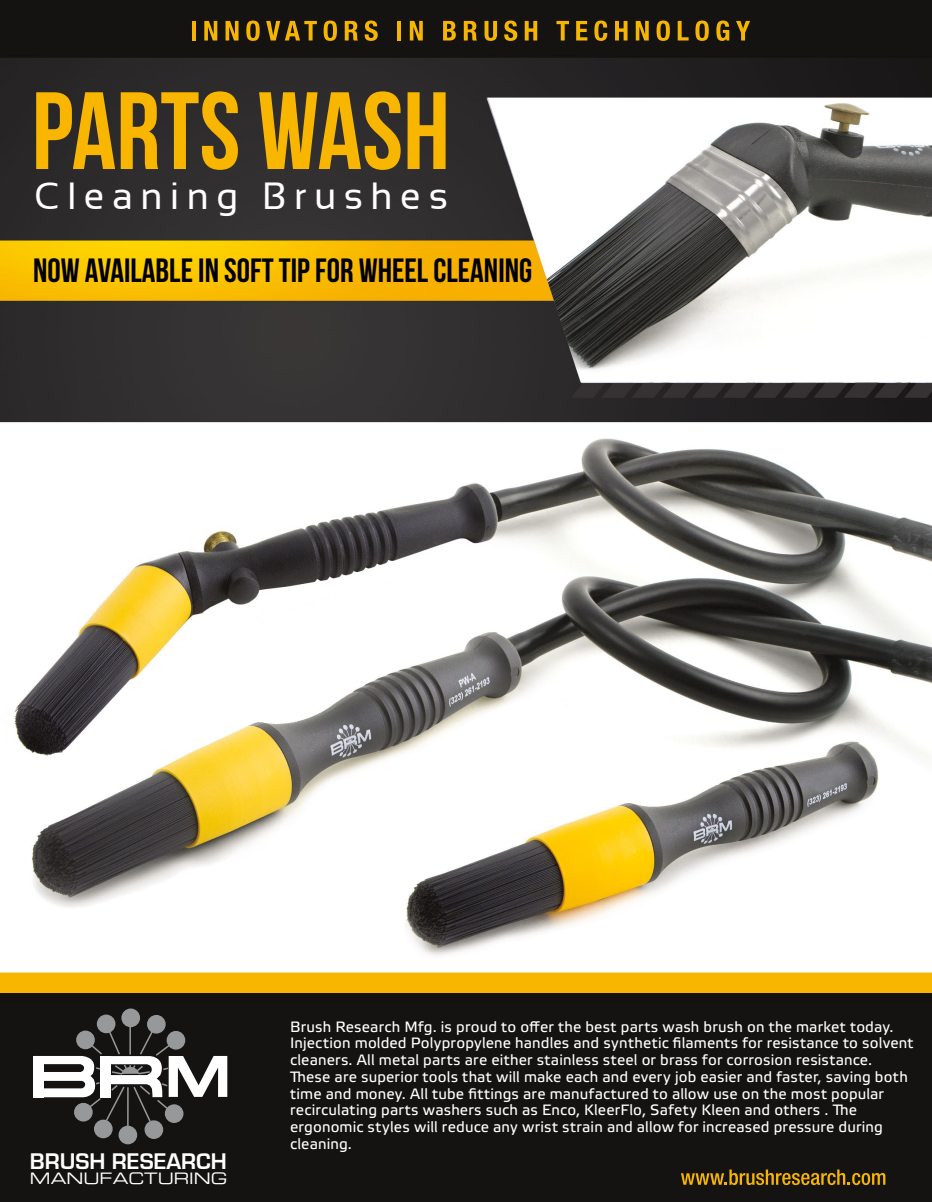
<style>
.page{position:relative;width:932px;height:1202px;background:#fff}
.page>*{position:absolute;margin:0;border:0;box-sizing:border-box;transform-origin:0 0}
.t1{font:109.65px "Bebas Neue";color:#f8b600}
.t2{font:37.65px "Sansation";letter-spacing:.2em;color:#fff}
.t3{font:33.6px "Bebas Neue";color:#000}
.t4{font:23.4px "Eurotype";color:#fff}
.t5{font:15.6px "Eurostile Extended Two";color:#fff}
.t6{font:15px/16.8px "Etelka Text Pro";letter-spacing:.01em;color:#fff}
</style>
<div class="page">
<img style="left:0;top:0;width:932px;height:1202px">
<div style="left:98px;top:1015px;width:17px;height:17px;background:#979899;border-radius:50%"></div>
<div style="left:97px;top:1014px;width:18px;height:19px;border:2px solid #979899;border-radius:50%"></div>
<div style="left:122px;top:1009px;width:17px;height:17px;background:#979899;border-radius:50%"></div>
<div style="left:121px;top:1008px;width:19px;height:19px;border:2px solid #979899;border-radius:50%"></div>
<div style="left:148px;top:1015px;width:17px;height:17px;background:#979899;border-radius:50%"></div>
<div style="left:147px;top:1015px;width:19px;height:18px;border:2px solid #979899;border-radius:50%"></div>
<div style="left:145px;top:1121px;width:17px;height:17px;background:#979899;border-radius:50%"></div>
<div style="left:144px;top:1120px;width:19px;height:19px;border:2px solid #979899;border-radius:50%"></div>
<div style="left:119px;top:1126px;width:17px;height:17px;background:#979899;border-radius:50%"></div>
<div style="left:118px;top:1125px;width:19px;height:19px;border:2px solid #979899;border-radius:50%"></div>
<div style="left:95px;top:1120px;width:17px;height:17px;background:#979899;border-radius:50%"></div>
<div style="left:94px;top:1119px;width:19px;height:19px;border:2px solid #979899;border-radius:50%"></div>
<hr style="left:129px;top:1026px;width:2px;height:28px;background:#979899">
<hr style="left:127px;top:1087px;width:2px;height:39px;background:#979899">
<div style="left:33px;top:1056px;width:11px;height:41px;background:#fff"></div>
<svg style="left:34px;top:1029px;width:193px;height:94px"></svg>
<div style="left:100px;top:1056px;width:11px;height:41px;background:#fff"></div>
<hr style="left:192px;top:21px;width:4px;height:19px;background:#f6b500">
<svg style="left:204px;top:21px;width:13px;height:19px"></svg>
<svg style="left:225px;top:21px;width:13px;height:19px"></svg>
<svg style="left:246px;top:21px;width:14px;height:20px"></svg>
<svg style="left:266px;top:21px;width:51px;height:19px"></svg>
<svg style="left:323px;top:21px;width:14px;height:20px"></svg>
<svg style="left:345px;top:21px;width:13px;height:19px"></svg>
<svg style="left:365px;top:21px;width:13px;height:20px"></svg>
<hr style="left:397px;top:21px;width:4px;height:19px;background:#f6b500">
<svg style="left:410px;top:21px;width:13px;height:19px"></svg>
<svg style="left:443px;top:21px;width:13px;height:19px"></svg>
<svg style="left:464px;top:21px;width:13px;height:19px"></svg>
<svg style="left:484px;top:21px;width:13px;height:20px"></svg>
<svg style="left:504px;top:21px;width:13px;height:20px"></svg>
<svg style="left:524px;top:21px;width:13px;height:19px"></svg>
<svg style="left:556px;top:21px;width:13px;height:19px"></svg>
<svg style="left:576px;top:21px;width:11px;height:19px"></svg>
<svg style="left:594px;top:21px;width:13px;height:20px"></svg>
<svg style="left:615px;top:21px;width:12px;height:19px"></svg>
<svg style="left:635px;top:21px;width:13px;height:19px"></svg>
<svg style="left:656px;top:21px;width:14px;height:20px"></svg>
<svg style="left:677px;top:21px;width:11px;height:19px"></svg>
<svg style="left:695px;top:21px;width:13px;height:20px"></svg>
<svg style="left:716px;top:21px;width:13px;height:20px"></svg>
<svg style="left:736px;top:21px;width:14px;height:19px"></svg>
<svg style="left:681px;top:1169px;width:204px;height:16px"></svg>
<div style="left:0;top:993px;width:932px;height:9px;background:#141210"></div>
<h1 class="t1" style="left:32px;top:71px;width:419px">PARTS WASH</h1>
<h2 class="t2" style="left:34px;top:175px;width:415px">Cleaning Brushes</h2>
<h3 class="t3" style="left:33px;top:252px;width:500px">NOW AVAILABLE IN SOFT TIP FOR WHEEL CLEANING</h3>
<h3 class="t4" style="left:30px;top:1152px;width:198px">BRUSH RESEARCH</h3>
<p class="t5" style="left:30px;top:1167px;width:199px">MANUFACTURING</p>
<p class="t6" style="left:290px;top:1019px;width:625px">Brush Research Mfg. is proud to offer the best parts wash brush on the market today.<br>Injection molded Polypropylene handles and synthetic filaments for resistance to solvent cleaners. All metal parts are either stainless steel or brass for corrosion resistance.<br>These are superior tools that will make each and every job easier and faster, saving both time and money. All tube fittings are manufactured to allow use on the most popular recirculating parts washers such as Enco, KleerFlo, Safety Kleen and others . The ergonomic styles will reduce any wrist strain and allow for increased pressure during cleaning.</p>
</div>
